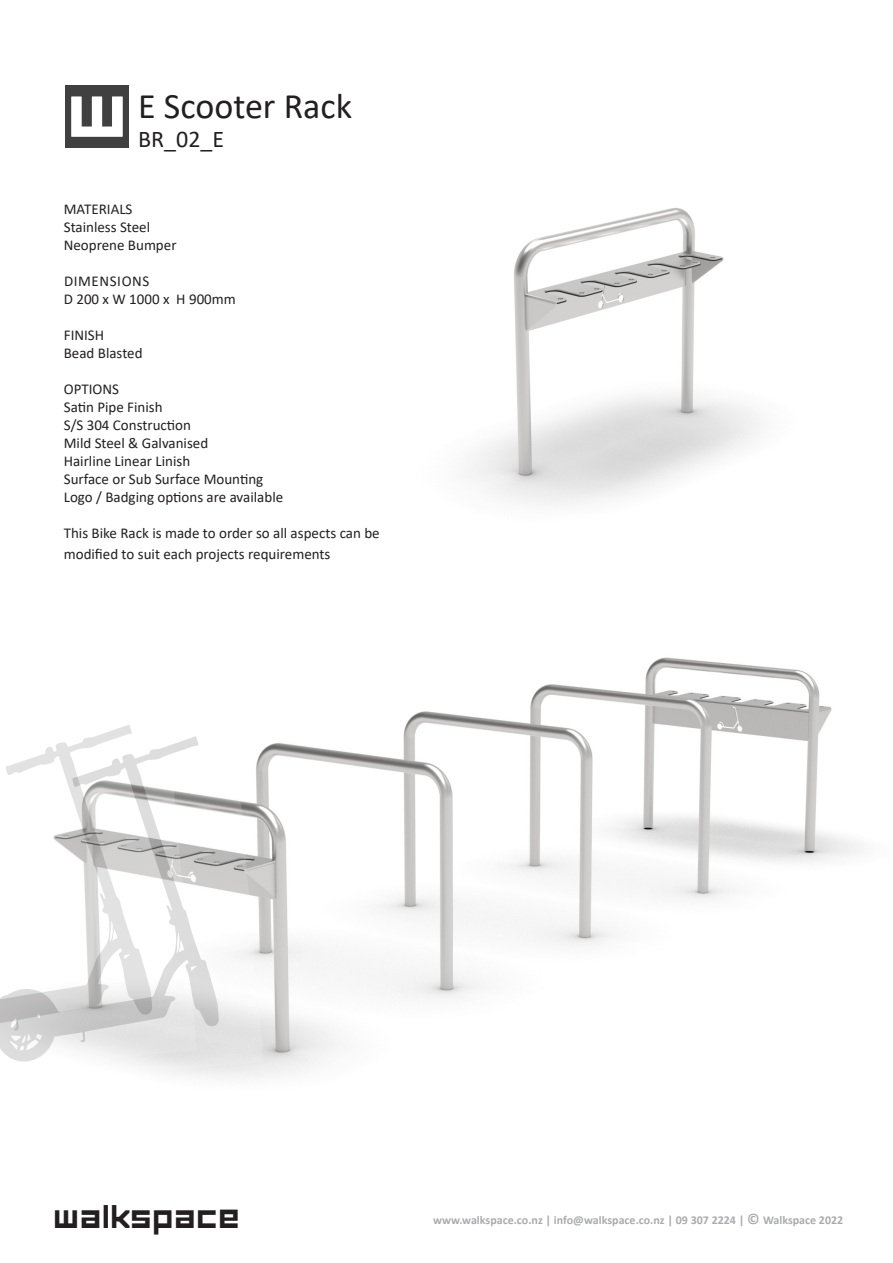
<style>
.page{position:relative;width:893px;height:1263px;background:#fff}
.page>*{position:absolute;margin:0;border:0;box-sizing:border-box;transform-origin:0 0}
.t1{font:42px "FORCED SQUARE";color:#231f20}
.Product_Name{font:36px "Calibri";color:#231f20}
.Product_Name-2{font:24px "Calibri";color:#231f20}
.TEXT_Sub_Headline{font:15px "Calibri";color:#231f20}
.TEXT_Sub_Headline-2{font:15px "Calibri";letter-spacing:.04em;color:#231f20}
.t2{font:700 12px "Calibri";color:#535658}
.s1{font-size:15px}
</style>
<div class="page">
<hr style="left:84px;top:106px;width:724px;height:2px;background:#bcbdc0">
<hr style="left:207px;top:1186px;width:629px;height:1px;background:#bcbdc0">
<hr style="left:84px;top:1186px;width:112px;height:1px;background:#bcbdc0">
<img style="left:66px;top:85px;width:63px;height:63px">
<img style="left:467px;top:208px;width:294px;height:297px">
<img style="left:264px;top:657px;width:598px;height:419px">
<svg style="left:97px;top:725px;width:167px;height:353px"></svg>
<svg style="left:0;top:736px;width:219px;height:328px"></svg>
<svg style="left:11px;top:1018px;width:7px;height:9px"></svg>
<svg style="left:177px;top:932px;width:7px;height:21px"></svg>
<svg style="left:10px;top:1034px;width:32px;height:17px"></svg>
<svg style="left:191px;top:966px;width:6px;height:5px"></svg>
<svg style="left:36px;top:1014px;width:5px;height:4px"></svg>
<p class="Product_Name" style="left:138px;top:81px;width:215px">E Scooter Rack</p>
<p class="Product_Name-2" style="left:138px;top:122px;width:88px">BR_02_E</p>
<p class="TEXT_Sub_Headline" style="left:64px;top:199px;width:70px">MATERIALS</p>
<p class="TEXT_Sub_Headline" style="left:64px;top:217px;width:88px">Stainless Steel</p>
<p class="TEXT_Sub_Headline" style="left:64px;top:235px;width:114px">Neoprene Bumper</p>
<p class="TEXT_Sub_Headline-2" style="left:64px;top:271px;width:87px">DIMENSIONS</p>
<p class="TEXT_Sub_Headline" style="left:64px;top:289px;width:174px">D 200 x W 1000 x H 900mm</p>
<p class="TEXT_Sub_Headline" style="left:64px;top:325px;width:42px">FINISH</p>
<p class="TEXT_Sub_Headline" style="left:64px;top:343px;width:80px">Bead Blasted</p>
<p class="TEXT_Sub_Headline" style="left:64px;top:379px;width:57px">OPTIONS</p>
<p class="TEXT_Sub_Headline" style="left:64px;top:397px;width:100px">Satin Pipe Finish</p>
<p class="TEXT_Sub_Headline" style="left:64px;top:415px;width:129px">S/S 304 Construction</p>
<p class="TEXT_Sub_Headline" style="left:64px;top:433px;width:146px">Mild Steel &amp; Galvanised</p>
<p class="TEXT_Sub_Headline" style="left:64px;top:451px;width:128px">Hairline Linear Linish</p>
<p class="TEXT_Sub_Headline" style="left:64px;top:469px;width:201px">Surface or Sub Surface Mounting</p>
<p class="TEXT_Sub_Headline" style="left:64px;top:487px;width:221px">Logo / Badging options are available</p>
<p class="TEXT_Sub_Headline" style="left:64px;top:523px;width:317px">This Bike Rack is made to order so all aspects can be</p>
<p class="TEXT_Sub_Headline" style="left:64px;top:544px;width:268px">modified to suit each projects requirements</p>
<h1 class="t1" style="left:55px;top:1197px;width:188px">walkspace</h1>
<p class="t2" style="left:433px;top:1211px;width:412px">www.walkspace.co.nz | info@walkspace.co.nz | 09 307 2224 | <span class="s1">©</span> Walkspace 2022</p>
</div>
